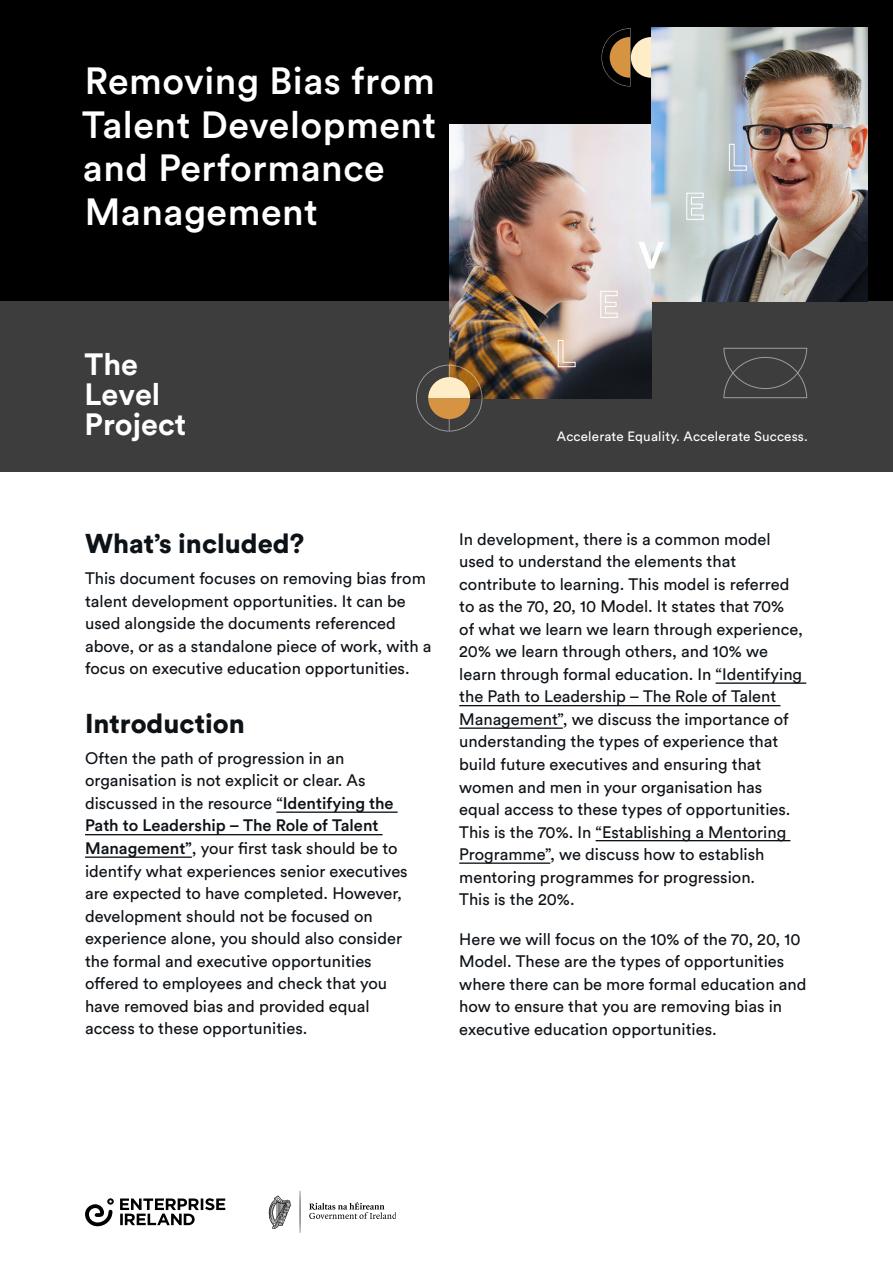
<style>
.page{position:relative;width:893px;height:1263px;background:#fff}
.page>*{position:absolute;margin:0;border:0;box-sizing:border-box;transform-origin:0 0}
.t1{font:500 37.5px/43.5px "Circular Std";letter-spacing:.015em;color:#fff}
.t2{font:700 30.45px/30.3px "Circular Std";color:#fff}
.t3{font:900 27px "Circular Std";color:#0d1217}
.t4{font:16.5px/22.5px "Circular Std";color:#0d1217}
.t5{font:13.35px "Circular Std";letter-spacing:.015em;color:#fff}
.s1{font-weight:500}
</style>
<div class="page">
<div style="left:0;top:0;width:893px;height:466px;background:#000"></div>
<div style="left:0;top:302px;width:893px;height:170px;background:#3d3d3d"></div>
<svg style="left:601px;top:28px;width:50px;height:59px"></svg>
<img style="left:449px;top:124px;width:202px;height:274px">
<img style="left:651px;top:28px;width:216px;height:274px">
<svg style="left:416px;top:365px;width:66px;height:67px"></svg>
<img style="left:558px;top:144px;width:249px;height:254px">
<svg style="left:309px;top:1202px;width:87px;height:17px"></svg>
<svg style="left:300px;top:1191px;width:1px;height:42px"></svg>
<svg style="left:269px;top:1196px;width:22px;height:33px"></svg>
<svg style="left:120px;top:1198px;width:105px;height:27px"></svg>
<svg style="left:85px;top:1198px;width:29px;height:28px"></svg>
<hr style="left:276px;top:811px;width:122px;height:2px;background:#0d1217">
<hr style="left:85px;top:834px;width:298px;height:1px;background:#0d1217">
<hr style="left:85px;top:856px;width:107px;height:2px;background:#0d1217">
<hr style="left:716px;top:682px;width:90px;height:2px;background:#0d1217">
<hr style="left:459px;top:705px;width:321px;height:1px;background:#0d1217">
<hr style="left:459px;top:727px;width:104px;height:2px;background:#0d1217">
<hr style="left:596px;top:840px;width:194px;height:1px;background:#0d1217">
<hr style="left:459px;top:862px;width:91px;height:2px;background:#0d1217">
<h1 class="t1" style="left:82px;top:58px;width:355px">Removing Bias from<br>Talent Development and Performance<br>Management</h1>
<h2 class="t2" style="left:85px;top:348px;width:103px">The<br>Level<br>Project</h2>
<p class="t5" style="left:557px;top:429px;width:252px">Accelerate Equality. Accelerate Success.</p>
<h3 class="t3" style="left:85px;top:526px;width:221px">What’s included?</h3>
<p class="t4" style="left:85px;top:567px;width:348px">This document focuses on removing bias from talent development opportunities. It can be used alongside the documents referenced above, or as a standalone piece of work, with a focus on executive education opportunities.</p>
<h3 class="t3" style="left:85px;top:705px;width:161px">Introduction</h3>
<p class="t4" style="left:85px;top:747px;width:324px">Often the path of progression in an organisation is not explicit or clear. As discussed in the resource “<span class="s1">Identifying the Path to Leadership – The Role of Talent Management”</span>, your first task should be to identify what experiences senior executives are expected to have completed. However, development should not be focused on experience alone, you should also consider the formal and executive opportunities offered to employees and check that you have removed bias and provided equal access to these opportunities.</p>
<p class="t4" style="left:459px;top:528px;width:345px">In development, there is a common model used to understand the elements that contribute to learning. This model is referred to as the 70, 20, 10 Model. It states that 70% of what we learn we learn through experience, 20% we learn through others, and 10% we learn through formal education. In “Identifying the Path to Leadership – The Role of Talent Management”, we discuss the importance of understanding the types of experience that build future executives and ensuring that women and men in your organisation has equal access to these types of opportunities.<br>This is the 70%. In “Establishing a Mentoring Programme”, we discuss how to establish mentoring programmes for progression.<br>This is the 20%.</p>
<p class="t4" style="left:459px;top:927px;width:349px">Here we will focus on the 10% of the 70, 20, 10<br>Model. These are the types of opportunities where there can be more formal education and how to ensure that you are removing bias in executive education opportunities.</p>
</div>
